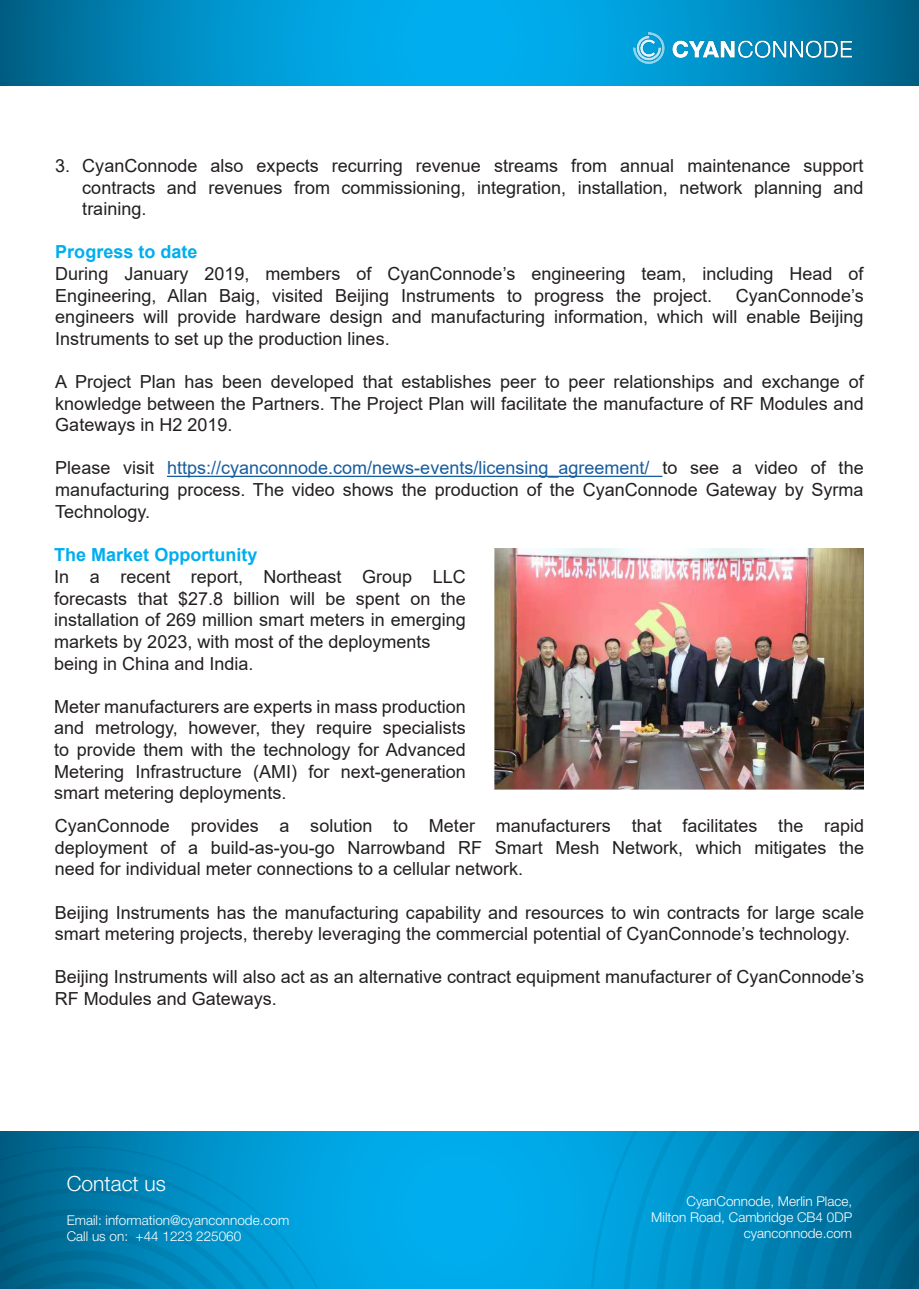
<style>
.page{position:relative;width:919px;height:1289px;background:#fff}
.page>*{position:absolute;margin:0;border:0;box-sizing:border-box;transform-origin:0 0}
.t1{font:300 21px "Helvetica Neue LT Std";color:#fff}
.t2{font:18px/21.6px "Arial";color:#231f20;text-align:justify}
.t3{font:700 18px "Arial";color:#00aeef}
.t4{font:300 13.5px/16.2px "Helvetica Neue LT Std";color:#fff}
.s1{color:#175d9e}
</style>
<div class="page">
<div style="left:0;top:1130px;width:918px;height:158px;background:#00abeb"></div>
<div style="left:0;top:1130px;width:363px;height:158px;background:linear-gradient(to right,#006288,#00aff0)"></div>
<svg style="left:0;top:1146px;width:349px;height:142px"></svg>
<div style="left:555px;top:1130px;width:363px;height:158px;background:#00a8e6"></div>
<svg style="left:589px;top:1130px;width:329px;height:158px"></svg>
<svg style="left:0;top:0;width:918px;height:85px"></svg>
<img style="left:633px;top:32px;width:218px;height:31px">
<hr style="left:167px;top:475px;width:495px;height:2px;background:#175d9e">
<img style="left:494px;top:548px;width:369px;height:242px">
<p class="t2" style="left:82px;top:155px;width:782px;text-indent:-27px">3. CyanConnode also expects recurring revenue streams from annual maintenance support contracts and revenues from commissioning, integration, installation, network planning and training.</p>
<p class="t3" style="left:55px;top:239px;width:144px">Progress to date</p>
<p class="t2" style="left:55px;top:263px;width:809px">During January 2019, members of CyanConnode’s engineering team, including Head of<br>Engineering, Allan Baig, visited Beijing Instruments to progress the project.</p>
<p class="t2" style="left:55px;top:284px;width:809px;text-indent:680px">CyanConnode’s engineers will provide hardware design and manufacturing information, which will enable Beijing Instruments to set up the production lines.</p>
<p class="t2" style="left:55px;top:371px;width:809px">A Project Plan has been developed that establishes peer to peer relationships and exchange of knowledge between the Partners. The Project Plan will facilitate the manufacture of RF Modules and Gateways in H2 2019.</p>
<p class="t2" style="left:55px;top:457px;width:809px">Please visit <span class="s1">https://cyanconnode.com/news-events/licensing_agreement/</span> to see a video of the manufacturing process. The video shows the production of the CyanConnode Gateway by Syrma Technology.</p>
<p class="t3" style="left:54px;top:542px;width:205px">The Market Opportunity</p>
<p class="t2" style="left:54px;top:566px;width:413px">In a recent report, Northeast Group LLC forecasts that $27.8 billion will be spent on the installation of 269 million smart meters in emerging markets by 2023, with most of the deployments</p>
<p class="t2" style="left:54px;top:652px;width:201px">being in China and India.</p>
<p class="t2" style="left:54px;top:695px;width:413px">Meter manufacturers are experts in mass production and metrology, however, they require specialists to provide them with the technology for Advanced Metering Infrastructure (AMI) for next-generation smart metering deployments.</p>
<p class="t2" style="left:55px;top:815px;width:810px">CyanConnode provides a solution to Meter manufacturers that facilitates the rapid deployment of a build-as-you-go Narrowband RF Smart Mesh Network, which mitigates the need for individual meter connections to a cellular network.</p>
<p class="t2" style="left:55px;top:901px;width:810px">Beijing Instruments has the manufacturing capability and resources to win contracts for large scale smart metering projects, thereby leveraging the commercial potential of CyanConnode’s technology.</p>
<p class="t2" style="left:55px;top:966px;width:810px">Beijing Instruments will also act as an alternative contract equipment manufacturer of CyanConnode’s<br>RF Modules and Gateways.</p>
<p class="t1" style="left:67px;top:1170px;width:101px">Contact us</p>
<p class="t4" style="left:67px;top:1211px;width:224px">Email: information@cyanconnode.com<br>Call us on: +44 1223 225060</p>
<p class="t4" style="left:651px;top:1192px;width:202px;text-align:right">CyanConnode, Merlin Place,<br>Milton Road, Cambridge CB4 0DP cyanconnode.com</p>
</div>
